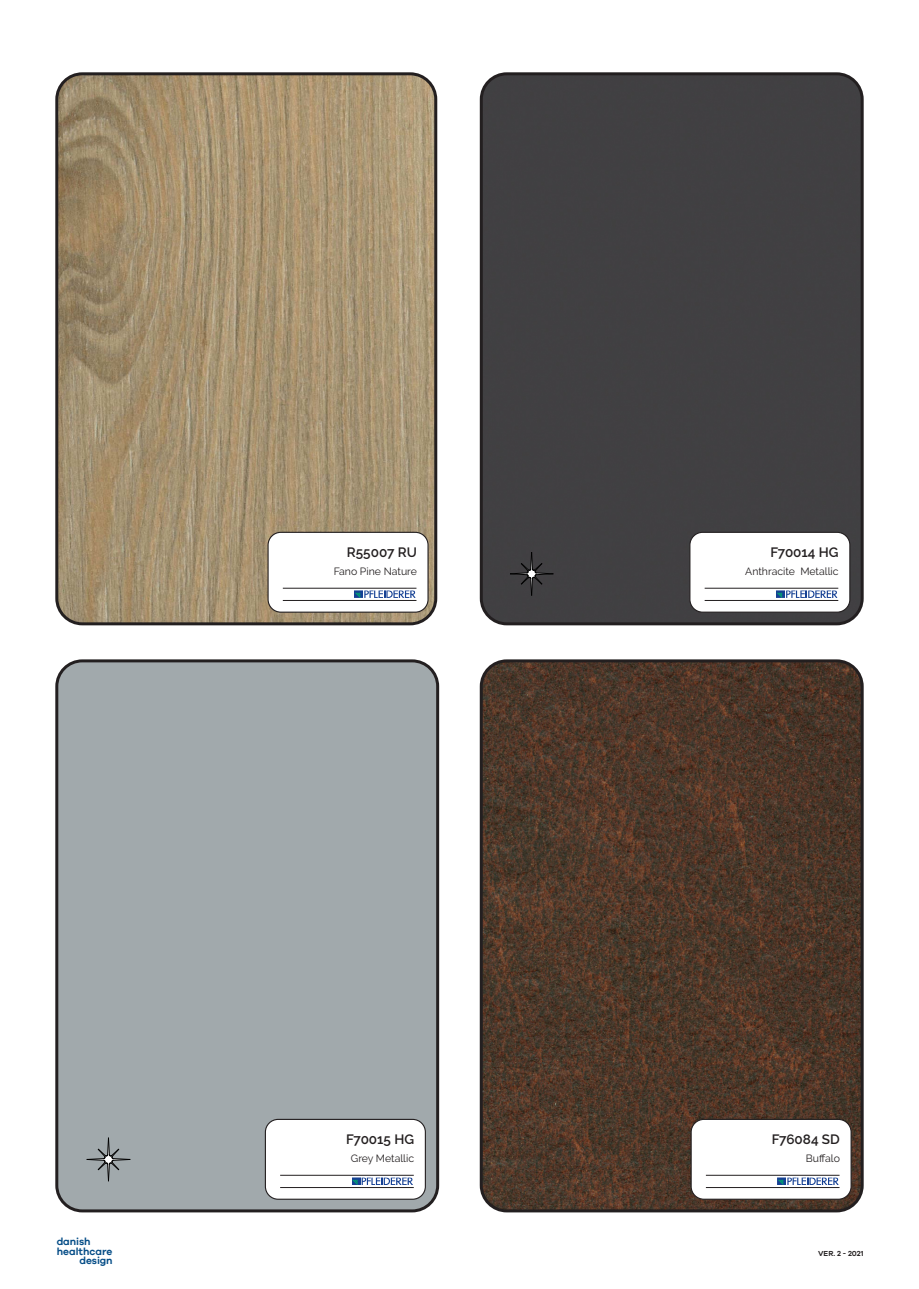
<style>
.page{position:relative;width:919px;height:1289px;background:#fff}
.page>*{position:absolute;margin:0;border:0;box-sizing:border-box;transform-origin:0 0}
.t1{font:600 13.5px "Raleway";color:#231f20}
.t2{font:10.5px "Raleway";color:#231f20}
.t3{font:600 10.35px "Galano Grotesque";letter-spacing:-.01em;color:#054d87}
.t4{font:600 7.5px "Galano Grotesque";color:#231f20}
</style>
<div class="page">
<img style="left:59px;top:76px;width:375px;height:548px">
<div style="left:55px;top:72px;width:382px;height:553px;border:3px solid #231f20;border-radius:26px"></div>
<div style="left:268px;top:532px;width:160px;height:80px;background:#fff;border-radius:13px"></div>
<div style="left:267px;top:531px;width:161px;height:81px;border:1px solid #231f20;border-radius:13px"></div>
<svg style="left:355px;top:592px;width:59px;height:4px"></svg>
<div style="left:352px;top:589px;width:65px;height:10px;border:2px solid #fff"></div>
<hr style="left:283px;top:600px;width:133px;height:1px;background:#231f20">
<hr style="left:283px;top:588px;width:133px;height:1px;background:#231f20">
<img style="left:483px;top:663px;width:379px;height:547px">
<div style="left:479px;top:659px;width:384px;height:553px;border:3px solid #231f20;border-radius:26px"></div>
<div style="left:691px;top:1119px;width:160px;height:80px;background:#fff;border-radius:13px"></div>
<div style="left:690px;top:1118px;width:161px;height:81px;border:1px solid #231f20;border-radius:13px"></div>
<svg style="left:778px;top:1178px;width:59px;height:5px"></svg>
<div style="left:775px;top:1175px;width:65px;height:11px;border:2px solid #fff"></div>
<hr style="left:705px;top:1187px;width:134px;height:1px;background:#231f20">
<hr style="left:705px;top:1174px;width:134px;height:1px;background:#231f20">
<div style="left:59px;top:663px;width:377px;height:546px;background:#a1a9ac"></div>
<div style="left:55px;top:659px;width:384px;height:553px;border:3px solid #231f20;border-radius:26px"></div>
<div style="left:265px;top:1119px;width:160px;height:80px;background:#fff;border-radius:13px"></div>
<div style="left:265px;top:1118px;width:161px;height:81px;border:1px solid #231f20;border-radius:13px"></div>
<svg style="left:353px;top:1178px;width:58px;height:5px"></svg>
<div style="left:350px;top:1175px;width:64px;height:11px;border:2px solid #fff"></div>
<hr style="left:280px;top:1187px;width:134px;height:1px;background:#231f20">
<hr style="left:280px;top:1174px;width:134px;height:1px;background:#231f20">
<div style="left:483px;top:76px;width:379px;height:548px;background:#414042"></div>
<div style="left:479px;top:72px;width:384px;height:553px;border:3px solid #231f20;border-radius:26px"></div>
<div style="left:689px;top:532px;width:160px;height:80px;background:#fff;border-radius:13px"></div>
<div style="left:689px;top:531px;width:161px;height:81px;border:1px solid #231f20;border-radius:13px"></div>
<svg style="left:777px;top:592px;width:59px;height:4px"></svg>
<div style="left:774px;top:589px;width:65px;height:10px;border:2px solid #fff"></div>
<hr style="left:704px;top:600px;width:134px;height:1px;background:#231f20">
<hr style="left:704px;top:588px;width:134px;height:1px;background:#231f20">
<svg style="left:510px;top:552px;width:43px;height:43px;background:#3f3e40"></svg>
<svg style="left:87px;top:1138px;width:43px;height:42px;background:#92999b"></svg>
<p class="t1" style="left:347px;top:544px;width:71px">R55007 RU</p>
<p class="t2" style="left:334px;top:565px;width:84px">Fano Pine Nature</p>
<p class="t3" style="left:57px;top:1235px;width:35px">danish</p>
<p class="t3" style="left:57px;top:1244px;width:57px">healthcare</p>
<p class="t3" style="left:80px;top:1254px;width:35px">design</p>
<p class="t1" style="left:346px;top:1130px;width:69px">F70015 HG</p>
<p class="t2" style="left:351px;top:1152px;width:65px">Grey Metallic</p>
<p class="t1" style="left:770px;top:544px;width:70px">F70014 HG</p>
<p class="t2" style="left:745px;top:565px;width:95px">Anthracite Metallic</p>
<p class="t1" style="left:771px;top:1130px;width:70px">F76084 SD</p>
<p class="t2" style="left:805px;top:1152px;width:36px">Buffalo</p>
<p class="t4" style="left:818px;top:1248px;width:47px">VER. 2 - 2021</p>
</div>
